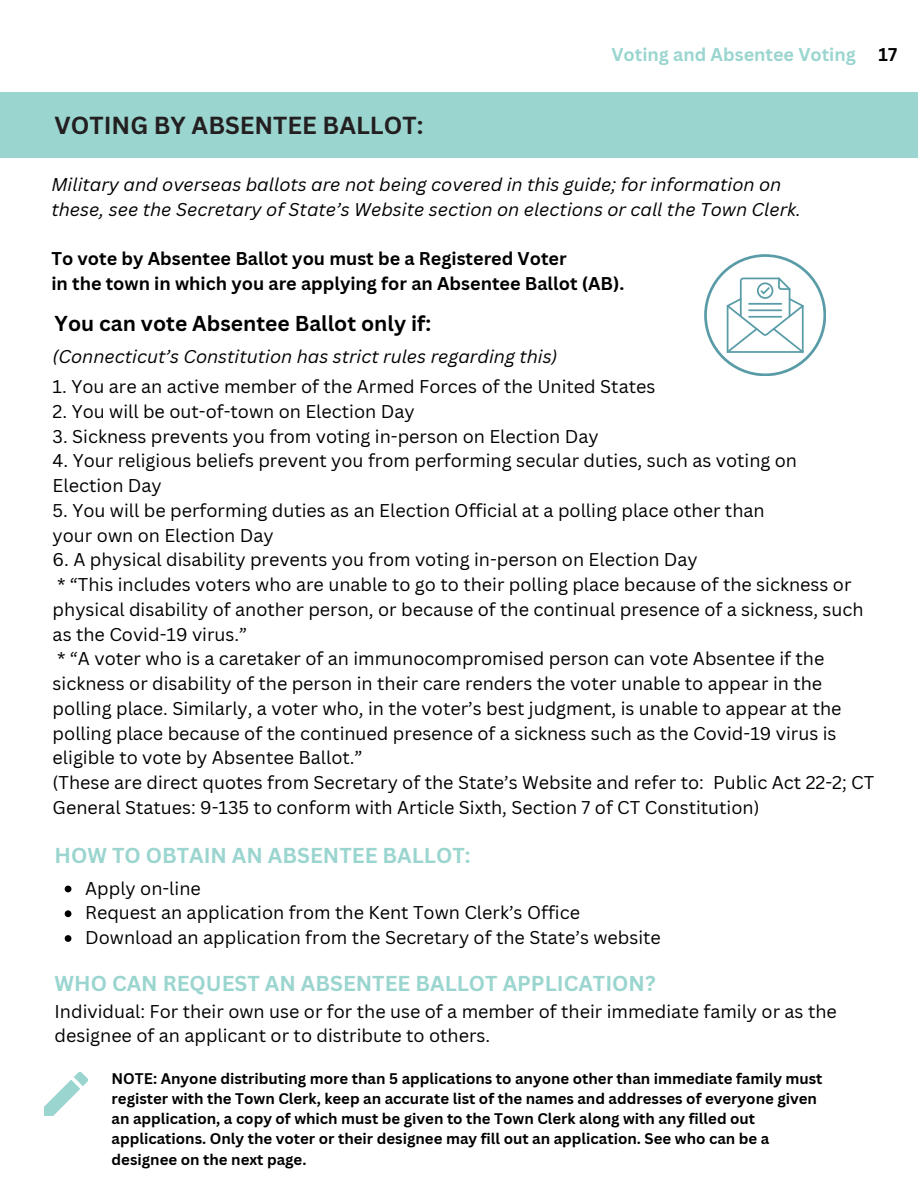
<style>
.page{position:relative;width:918px;height:1188px;background:#fff}
.page>*{position:absolute;margin:0;border:0;box-sizing:border-box;transform-origin:0 0}
.t1{font:700 24px "Canva Sans";color:#231f20}
.t2{font:700 21px "Canva Sans";color:#9ad5cf}
.t3{font:700 21px "Canva Sans";color:#000}
.t4{font:18px/24.8px "Canva Sans";color:#000}
.t5{font:italic 18px/24.8px "Canva Sans";color:#000}
.t6{font:700 18px "Canva Sans";color:#000}
.t7{font:700 18px "Canva Sans";color:#9ad5cf}
.t8{font:700 15px/20.2px "Canva Sans";color:#000}
</style>
<div class="page">
<svg style="left:44px;top:1072px;width:44px;height:43px"></svg>
<svg style="left:704px;top:254px;width:122px;height:122px"></svg>
<div style="left:0;top:93px;width:918px;height:65px;background:#9ad5cf"></div>
<svg style="left:65px;top:886px;width:6px;height:6px"></svg>
<svg style="left:65px;top:910px;width:6px;height:7px"></svg>
<svg style="left:65px;top:935px;width:6px;height:7px"></svg>
<p class="t1" style="left:55px;top:109px;width:370px">VOTING BY ABSENTEE BALLOT:</p>
<p class="t7" style="left:611px;top:41px;width:246px">Voting and Absentee Voting</p>
<p class="t6" style="left:879px;top:41px;width:20px">17</p>
<p class="t5" style="left:51px;top:171px;width:751px">Military and overseas ballots are not being covered in this guide; for information on these, see the Secretary of State’s Website section on elections or call the Town Clerk.</p>
<p class="t6" style="left:51px;top:246px;width:517px">To vote by Absentee Ballot you must be a Registered Voter</p>
<p class="t6" style="left:51px;top:271px;width:575px">in the town in which you are applying for an Absentee Ballot (AB).</p>
<p class="t3" style="left:55px;top:309px;width:378px">You can vote Absentee Ballot only if:</p>
<p class="t5" style="left:53px;top:344px;width:506px">(Connecticut’s Constitution has strict rules regarding this)</p>
<p class="t4" style="left:53px;top:374px;width:604px">1. You are an active member of the Armed Forces of the United States</p>
<p class="t4" style="left:53px;top:399px;width:363px">2. You will be out-of-town on Election Day</p>
<p class="t4" style="left:53px;top:423px;width:547px">3. Sickness prevents you from voting in-person on Election Day</p>
<p class="t4" style="left:53px;top:448px;width:746px">4. Your religious beliefs prevent you from performing secular duties, such as voting on<br>Election Day</p>
<p class="t4" style="left:53px;top:498px;width:714px">5. You will be performing duties as an Election Official at a polling place other than your own on Election Day</p>
<p class="t4" style="left:53px;top:547px;width:647px">6. A physical disability prevents you from voting in-person on Election Day</p>
<p class="t4" style="left:53px;top:572px;width:813px">* “This includes voters who are unable to go to their polling place because of the sickness or physical disability of another person, or because of the continual presence of a sickness, such as the Covid-19 virus.”</p>
<p class="t4" style="left:53px;top:646px;width:790px">* “A voter who is a caretaker of an immunocompromised person can vote Absentee if the sickness or disability of the person in their care renders the voter unable to appear in the polling place. Similarly, a voter who, in the voter’s best judgment, is unable to appear at the polling place because of the continued presence of a sickness such as the Covid-19 virus is eligible to vote by Absentee Ballot.”</p>
<p class="t4" style="left:53px;top:770px;width:823px">(These are direct quotes from Secretary of the State’s Website and refer to: Public Act 22-2; CT<br>General Statues: 9-135 to conform with Article Sixth, Section 7 of CT Constitution)</p>
<p class="t2" style="left:55px;top:840px;width:417px">HOW TO OBTAIN AN ABSENTEE BALLOT:</p>
<p class="t4" style="left:85px;top:875px;width:117px">Apply on-line</p>
<p class="t4" style="left:85px;top:900px;width:496px">Request an application from the Kent Town Clerk’s Office</p>
<p class="t4" style="left:85px;top:925px;width:577px">Download an application from the Secretary of the State’s website</p>
<p class="t2" style="left:55px;top:969px;width:603px">WHO CAN REQUEST AN ABSENTEE BALLOT APPLICATION?</p>
<p class="t4" style="left:55px;top:998px;width:784px">Individual: For their own use or for the use of a member of their immediate family or as the designee of an applicant or to distribute to others.</p>
<p class="t8" style="left:112px;top:1068px;width:713px">NOTE: Anyone distributing more than 5 applications to anyone other than immediate family must register with the Town Clerk, keep an accurate list of the names and addresses of everyone given an application, a copy of which must be given to the Town Clerk along with any filled out applications. Only the voter or their designee may fill out an application. See who can be a designee on the next page.</p>
</div>
